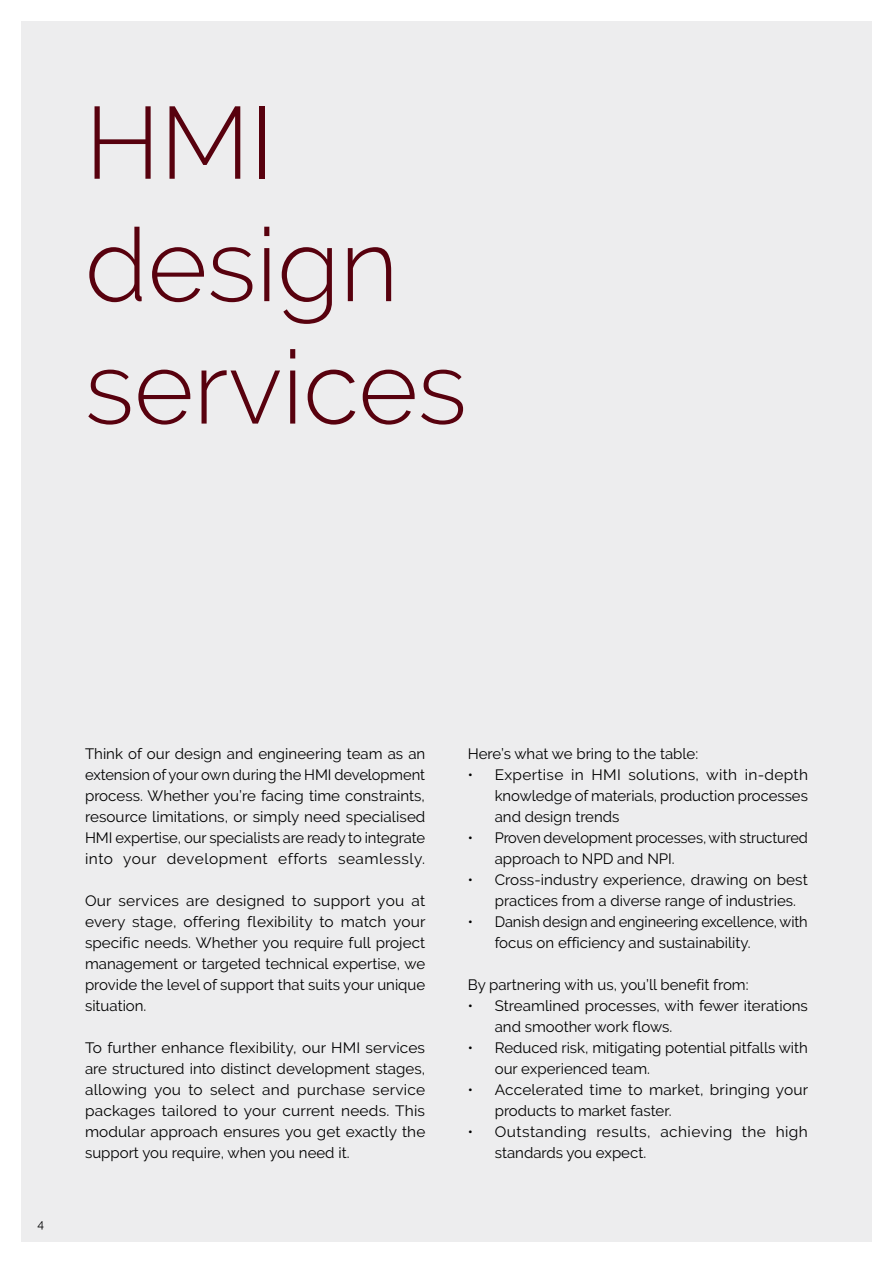
<style>
.page{position:relative;width:893px;height:1263px;background:#fff}
.page>*{position:absolute;margin:0;border:0;box-sizing:border-box;transform-origin:0 0}
.t1{font:300 102px/122.4px "Raleway";color:#58010e}
.t2{font:15px/21px "Raleway";color:#000}
.t3{font:15px/21px "Raleway";letter-spacing:.03em;color:#000}
.t4{font:12px "Raleway";color:#000}
</style>
<div class="page">
<div style="left:21px;top:21px;width:851px;height:1221px;background:#ededee"></div>
<h1 class="t1" style="left:85px;top:81px;width:383px">HMI design services</h1>
<p class="t4" style="left:37px;top:1217px;width:8px">4</p>
<p class="t2" style="left:85px;top:743px;width:342px;text-align:justify">Think of our design and engineering team as an extension of your own during the HMI development process. Whether you’re facing time constraints, resource limitations, or simply need specialised HMI expertise, our specialists are ready to integrate into your development efforts seamlessly.</p>
<p class="t2" style="left:85px;top:890px;width:342px;text-align:justify">Our services are designed to support you at every stage, offering flexibility to match your specific needs. Whether you require full project management or targeted technical expertise, we provide the level of support that suits your unique situation.</p>
<p class="t2" style="left:85px;top:1037px;width:342px;text-align:justify">To further enhance flexibility, our HMI services are structured into distinct development stages, allowing you to select and purchase service packages tailored to your current needs. This modular approach ensures you get exactly the support you require, when you need it.</p>
<p class="t2" style="left:468px;top:743px;width:232px">Here’s what we bring to the table:</p>
<p class="t2" style="left:495px;top:764px;width:315px;text-align:justify;text-indent:-27px">• Expertise in HMI solutions, with in-depth knowledge of materials, production processes and design trends</p>
<p class="t2" style="left:495px;top:827px;width:315px;text-indent:-27px">• Proven development processes, with structured approach to NPD and NPI.</p>
<p class="t2" style="left:495px;top:869px;width:315px;text-indent:-27px">• Cross-industry experience, drawing on best practices from a diverse range of industries.</p>
<p class="t2" style="left:495px;top:911px;width:314px;text-indent:-27px">• Danish design and engineering excellence, with focus on efficiency and sustainability.</p>
<p class="t2" style="left:468px;top:974px;width:282px">By partnering with us, you’ll benefit from:</p>
<p class="t2" style="left:495px;top:995px;width:315px;text-indent:-27px">• Streamlined processes, with fewer iterations and smoother work flows.</p>
<p class="t2" style="left:495px;top:1037px;width:315px;text-indent:-27px">• Reduced risk, mitigating potential pitfalls with our experienced team.</p>
<p class="t2" style="left:495px;top:1079px;width:315px;text-indent:-27px">• Accelerated time to market, bringing your products to market faster.</p>
<p class="t3" style="left:495px;top:1121px;width:315px;text-indent:-27px">• Outstanding results, achieving the high standards you expect.</p>
</div>
